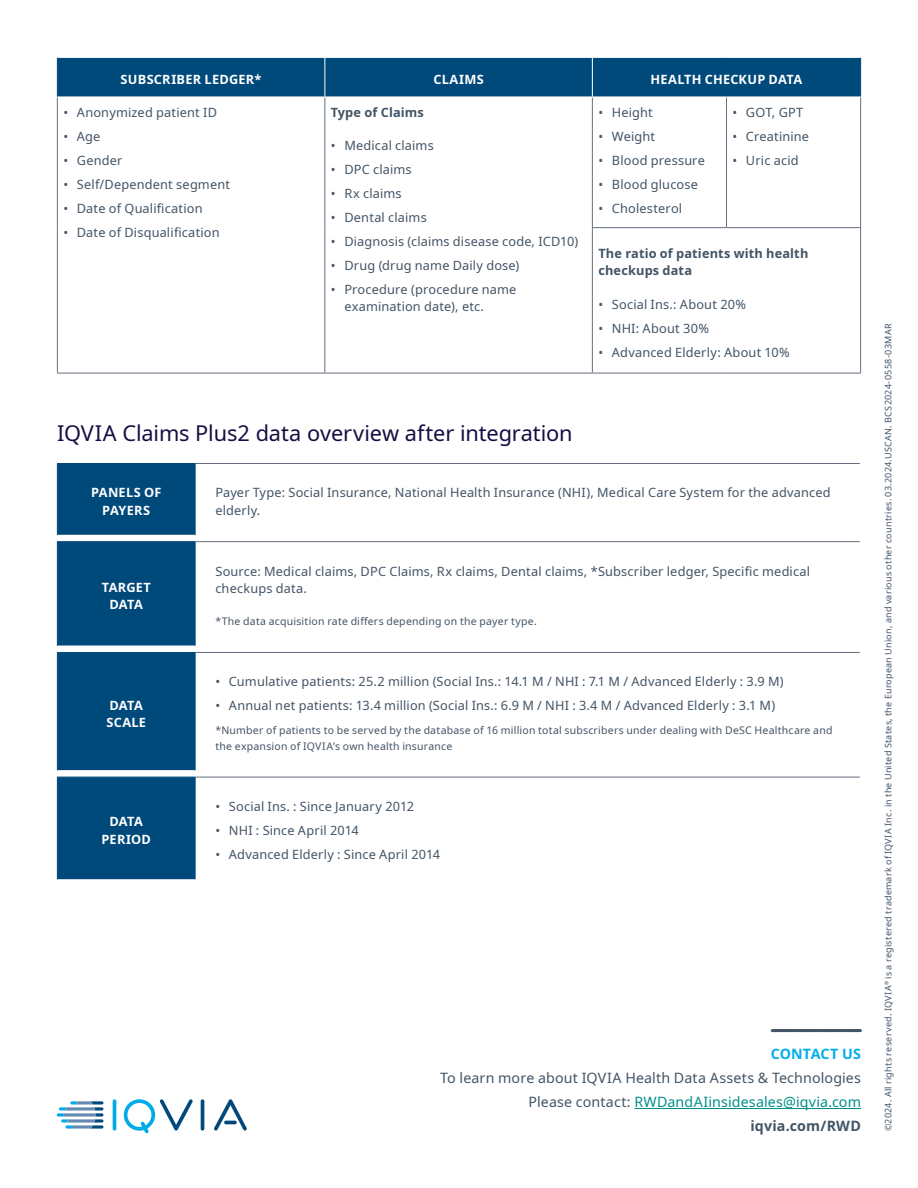
<style>
.page{position:relative;width:918px;height:1188px;background:#fff}
.page>*{position:absolute;margin:0;border:0;box-sizing:border-box;transform-origin:0 0}
.Section_heading{font:21.75px "Noto Sans";letter-spacing:-.005em;color:#150e42}
.Contact_body_copy{font:14.25px "Noto Sans";letter-spacing:.01em;color:#425465}
.Contact_body_copy-2{font:14.25px "Noto Sans";letter-spacing:.01em;color:#008f89}
.Contact_body_copy-3{font:700 14.25px "Noto Sans";letter-spacing:.01em;color:#425465}
.Contact_us{font:700 14.25px "Noto Sans";letter-spacing:.01em;color:#00aee8}
.Table_body_copy{font:12.75px/17.2px "Noto Sans";letter-spacing:.015em;color:#425465}
.Subheading_center_-_Reverse{font:700 12.75px/17.2px "Noto Sans";letter-spacing:.015em;color:#fff;text-align:center}
.Table_body_copy-2{font:700 12.75px/17.2px "Noto Sans";letter-spacing:.01em;color:#425465}
.Source_Notes{font:10.5px/16.5px "Noto Sans";letter-spacing:.02em;color:#425465}
.Copyright{font:9px "Noto Sans";letter-spacing:.025em;color:#425465}
.s1{color:#425465}
</style>
<div class="page">
<svg style="left:772px;top:1029px;width:88px;height:3px"></svg>
<hr style="left:635px;top:1108px;width:226px;height:1px;background:#008f89">
<div style="left:58px;top:464px;width:137px;height:415px;background:#00497b"></div>
<svg style="left:57px;top:535px;width:803px;height:242px"></svg>
<hr style="left:196px;top:463px;width:664px;height:1px;background:#676f7e">
<hr style="left:196px;top:541px;width:664px;height:1px;background:#676f7e">
<hr style="left:196px;top:652px;width:664px;height:1px;background:#676f7e">
<hr style="left:196px;top:777px;width:664px;height:1px;background:#676f7e">
<hr style="left:57px;top:463px;width:139px;height:1px;background:#00497b">
<hr style="left:57px;top:464px;width:1px;height:71px;background:#00497b">
<hr style="left:195px;top:464px;width:1px;height:71px;background:#00497b">
<hr style="left:57px;top:541px;width:139px;height:1px;background:#00497b">
<hr style="left:57px;top:542px;width:1px;height:104px;background:#00497b">
<hr style="left:195px;top:542px;width:1px;height:104px;background:#00497b">
<hr style="left:57px;top:652px;width:139px;height:1px;background:#00497b">
<hr style="left:57px;top:653px;width:1px;height:117px;background:#00497b">
<hr style="left:195px;top:653px;width:1px;height:117px;background:#00497b">
<hr style="left:57px;top:777px;width:139px;height:1px;background:#00497b">
<hr style="left:57px;top:777px;width:1px;height:102px;background:#00497b">
<hr style="left:195px;top:777px;width:1px;height:102px;background:#00497b">
<div style="left:58px;top:58px;width:802px;height:39px;background:#00497b"></div>
<hr style="left:57px;top:97px;width:1px;height:131px;background:#676f7e">
<hr style="left:325px;top:97px;width:1px;height:131px;background:#676f7e">
<hr style="left:592px;top:97px;width:1px;height:130px;background:#676f7e">
<hr style="left:726px;top:97px;width:1px;height:130px;background:#676f7e">
<hr style="left:860px;top:97px;width:1px;height:130px;background:#676f7e">
<hr style="left:57px;top:228px;width:1px;height:145px;background:#676f7e">
<hr style="left:325px;top:228px;width:1px;height:145px;background:#676f7e">
<hr style="left:592px;top:227px;width:134px;height:1px;background:#676f7e">
<hr style="left:592px;top:228px;width:1px;height:145px;background:#676f7e">
<hr style="left:726px;top:227px;width:135px;height:1px;background:#676f7e">
<hr style="left:860px;top:228px;width:1px;height:145px;background:#676f7e">
<hr style="left:57px;top:373px;width:268px;height:1px;background:#676f7e">
<hr style="left:325px;top:373px;width:267px;height:1px;background:#676f7e">
<hr style="left:592px;top:373px;width:134px;height:1px;background:#676f7e">
<hr style="left:726px;top:373px;width:135px;height:1px;background:#676f7e">
<hr style="left:325px;top:58px;width:1px;height:39px;background:#fff">
<hr style="left:592px;top:58px;width:1px;height:39px;background:#fff">
<hr style="left:57px;top:97px;width:268px;height:1px;background:#fff">
<hr style="left:325px;top:97px;width:267px;height:1px;background:#fff">
<hr style="left:592px;top:97px;width:134px;height:1px;background:#fff">
<hr style="left:726px;top:97px;width:135px;height:1px;background:#fff">
<hr style="left:57px;top:58px;width:1px;height:39px;background:#00497b">
<hr style="left:860px;top:58px;width:1px;height:39px;background:#00497b">
<hr style="left:113px;top:1099px;width:3px;height:32px;background:#00abe7;border-radius:2px">
<hr style="left:201px;top:1099px;width:3px;height:32px;background:#00497b;border-radius:2px">
<svg style="left:123px;top:1099px;width:70px;height:34px"></svg>
<svg style="left:214px;top:1099px;width:33px;height:32px"></svg>
<svg style="left:57px;top:1101px;width:46px;height:28px"></svg>
<p class="Subheading_center_-_Reverse" style="left:121px;top:71px;width:142px">SUBSCRIBER LEDGER*</p>
<p class="Subheading_center_-_Reverse" style="left:433px;top:71px;width:52px">CLAIMS</p>
<p class="Subheading_center_-_Reverse" style="left:651px;top:71px;width:153px">HEALTH CHECKUP DATA</p>
<p class="Table_body_copy" style="left:63px;top:104px;width:155px">• Anonymized patient ID</p>
<p class="Table_body_copy" style="left:63px;top:128px;width:39px">• Age</p>
<p class="Table_body_copy" style="left:63px;top:152px;width:61px">• Gender</p>
<p class="Table_body_copy" style="left:63px;top:176px;width:168px">• Self/Dependent segment</p>
<p class="Table_body_copy" style="left:63px;top:200px;width:141px">• Date of Qualification</p>
<p class="Table_body_copy" style="left:63px;top:224px;width:158px">• Date of Disqualification</p>
<p class="Table_body_copy" style="left:598px;top:104px;width:56px">• Height</p>
<p class="Table_body_copy" style="left:598px;top:128px;width:58px">• Weight</p>
<p class="Table_body_copy" style="left:598px;top:152px;width:108px">• Blood pressure</p>
<p class="Table_body_copy" style="left:598px;top:176px;width:101px">• Blood glucose</p>
<p class="Table_body_copy" style="left:598px;top:200px;width:85px">• Cholesterol</p>
<p class="Table_body_copy-2" style="left:331px;top:104px;width:95px">Type of Claims</p>
<p class="Table_body_copy" style="left:331px;top:137px;width:104px">• Medical claims</p>
<p class="Table_body_copy" style="left:331px;top:161px;width:82px">• DPC claims</p>
<p class="Table_body_copy" style="left:331px;top:185px;width:72px">• Rx claims</p>
<p class="Table_body_copy" style="left:331px;top:209px;width:97px">• Dental claims</p>
<p class="Table_body_copy" style="left:331px;top:233px;width:249px">• Diagnosis (claims disease code, ICD10)</p>
<p class="Table_body_copy" style="left:331px;top:257px;width:190px">• Drug (drug name Daily dose)</p>
<p class="Table_body_copy" style="left:344px;top:281px;width:174px;text-indent:-14px">• Procedure (procedure name examination date), etc.</p>
<p class="Table_body_copy" style="left:732px;top:104px;width:72px">• GOT, GPT</p>
<p class="Table_body_copy" style="left:732px;top:128px;width:78px">• Creatinine</p>
<p class="Table_body_copy" style="left:732px;top:152px;width:68px">• Uric acid</p>
<p class="Table_body_copy-2" style="left:598px;top:245px;width:212px">The ratio of patients with health checkups data</p>
<p class="Table_body_copy" style="left:598px;top:296px;width:149px">• Social Ins.: About 20%</p>
<p class="Table_body_copy" style="left:598px;top:320px;width:112px">• NHI: About 30%</p>
<p class="Table_body_copy" style="left:598px;top:344px;width:193px">• Advanced Elderly: About 10%</p>
<p class="Section_heading" style="left:57px;top:418px;width:517px">IQVIA Claims Plus2 data overview after integration</p>
<p class="Subheading_center_-_Reverse" style="left:91px;top:484px;width:72px">PANELS OF<br>PAYERS</p>
<p class="Table_body_copy" style="left:215px;top:484px;width:617px">Payer Type: Social Insurance, National Health Insurance (NHI), Medical Care System for the advanced elderly.</p>
<p class="Subheading_center_-_Reverse" style="left:102px;top:579px;width:51px">TARGET<br>DATA</p>
<p class="Subheading_center_-_Reverse" style="left:106px;top:697px;width:41px;text-align:left">DATA<br>SCALE</p>
<p class="Subheading_center_-_Reverse" style="left:101px;top:813px;width:51px">DATA<br>PERIOD</p>
<p class="Table_body_copy" style="left:215px;top:563px;width:596px">Source: Medical claims, DPC Claims, Rx claims, Dental claims, *Subscriber ledger, Specific medical checkups data.</p>
<p class="Source_Notes" style="left:215px;top:614px;width:323px">*The data acquisition rate differs depending on the payer type.</p>
<p class="Table_body_copy" style="left:215px;top:673px;width:570px">• Cumulative patients: 25.2 million (Social Ins.: 14.1 M / NHI : 7.1 M / Advanced Elderly : 3.9 M)</p>
<p class="Table_body_copy" style="left:215px;top:697px;width:561px">• Annual net patients: 13.4 million (Social Ins.: 6.9 M / NHI : 3.4 M / Advanced Elderly : 3.1 M)</p>
<p class="Source_Notes" style="left:215px;top:722px;width:619px">*Number of patients to be served by the database of 16 million total subscribers under dealing with DeSC Healthcare and the expansion of IQVIA’s own health insurance</p>
<p class="Table_body_copy" style="left:215px;top:798px;width:200px">• Social Ins. : Since January 2012</p>
<p class="Table_body_copy" style="left:215px;top:822px;width:145px">• NHI : Since April 2014</p>
<p class="Table_body_copy" style="left:215px;top:846px;width:226px">• Advanced Elderly : Since April 2014</p>
<p class="Contact_us" style="left:771px;top:1044px;width:92px">CONTACT US</p>
<p class="Contact_body_copy" style="left:440px;top:1068px;width:422px">To learn more about IQVIA Health Data Assets &amp; Technologies</p>
<p class="Contact_body_copy-2" style="left:528px;top:1092px;width:334px"><span class="s1">Please contact:</span> RWDandAIinsidesales@iqvia.com</p>
<p class="Contact_body_copy-3" style="left:751px;top:1116px;width:112px">iqvia.com/RWD</p>
<p class="Copyright" style="left:882px;top:1131px;width:809px;rotate:-90deg">©2024. All rights reserved. IQVIA<sup>®</sup> is a registered trademark of IQVIA Inc. in the United States, the European Union, and various other countries. 03.2024.USCAN. BCS2024-0558-03MAR</p>
</div>
